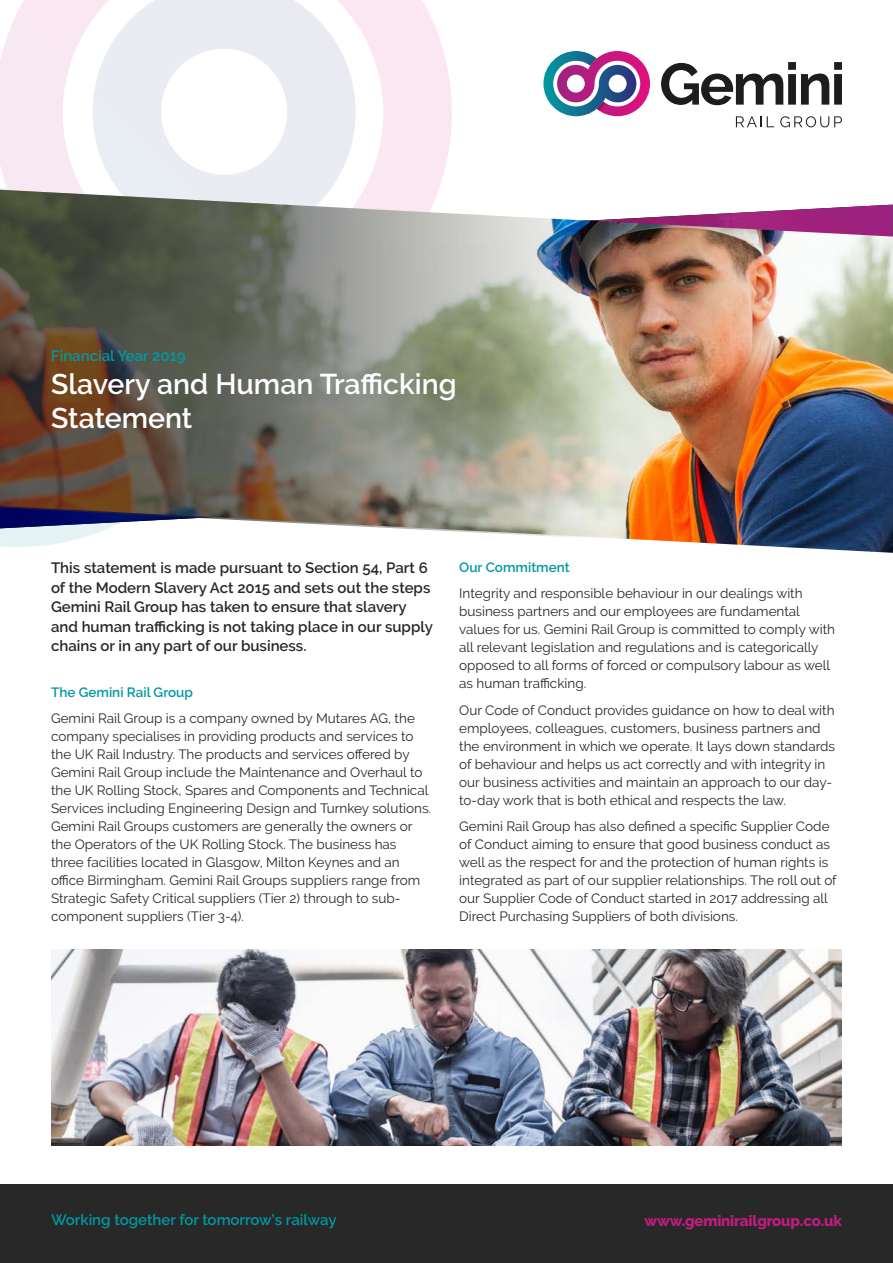
<style>
.page{position:relative;width:893px;height:1263px;background:#fff}
.page>*{position:absolute;margin:0;border:0;box-sizing:border-box;transform-origin:0 0}
.t1{font:600 28.5px/34.2px "Raleway";color:#fff}
.t2{font:600 15px/19.5px "Raleway";color:#282828}
.t3{font:600 15px "Raleway";color:#0099a2}
.t4{font:800 15px "Raleway";letter-spacing:-.01em;color:#c21c7f}
.t5{font:13.5px/18px "Raleway";color:#282828}
.t6{font:600 13.5px "Raleway";color:#0099a2}
</style>
<div class="page">
<svg style="left:0;top:0;width:452px;height:190px"></svg>
<div style="left:0;top:1184px;width:893px;height:79px;background:#282828"></div>
<svg style="left:543px;top:51px;width:107px;height:65px"></svg>
<svg style="left:661px;top:62px;width:181px;height:43px"></svg>
<svg style="left:736px;top:116px;width:38px;height:11px"></svg>
<svg style="left:780px;top:116px;width:62px;height:11px"></svg>
<img style="left:863px;top:204px;width:30px;height:349px">
<img style="left:0;top:190px;width:863px;height:362px">
<img style="left:51px;top:949px;width:791px;height:196px">
<p class="t3" style="left:51px;top:347px;width:136px">Financial Year 2019</p>
<h1 class="t1" style="left:51px;top:367px;width:407px">Slavery and Human Trafficking<br>Statement</h1>
<p class="t2" style="left:51px;top:558px;width:383px">This statement is made pursuant to Section 54, Part 6 of the Modern Slavery Act 2015 and sets out the steps Gemini Rail Group has taken to ensure that slavery and human trafficking is not taking place in our supply chains or in any part of our business.</p>
<p class="t6" style="left:51px;top:684px;width:143px">The Gemini Rail Group</p>
<p class="t5" style="left:51px;top:709px;width:382px">Gemini Rail Group is a company owned by Mutares AG, the company specialises in providing products and services to the UK Rail Industry. The products and services offered by Gemini Rail Group include the Maintenance and Overhaul to the UK Rolling Stock, Spares and Components and Technical Services including Engineering Design and Turnkey solutions.<br>Gemini Rail Groups customers are generally the owners or the Operators of the UK Rolling Stock. The business has three facilities located in Glasgow, Milton Keynes and an office Birmingham. Gemini Rail Groups suppliers range from Strategic Safety Critical suppliers (Tier 2) through to sub&shy;component suppliers (Tier 3-4).</p>
<p class="t6" style="left:459px;top:559px;width:112px">Our Commitment</p>
<p class="t5" style="left:459px;top:584px;width:377px">Integrity and responsible behaviour in our dealings with business partners and our employees are fundamental values for us. Gemini Rail Group is committed to comply with all relevant legislation and regulations and is categorically opposed to all forms of forced or compulsory labour as well as human trafficking.</p>
<p class="t5" style="left:459px;top:701px;width:377px">Our Code of Conduct provides guidance on how to deal with employees, colleagues, customers, business partners and the environment in which we operate. It lays down standards of behaviour and helps us act correctly and with integrity in our business activities and maintain an approach to our day&shy;to-day work that is both ethical and respects the law.</p>
<p class="t5" style="left:459px;top:817px;width:379px">Gemini Rail Group has also defined a specific Supplier Code of Conduct aiming to ensure that good business conduct as well as the respect for and the protection of human rights is integrated as part of our supplier relationships. The roll out of our Supplier Code of Conduct started in 2017 addressing all Direct Purchasing Suppliers of both divisions.</p>
<p class="t3" style="left:51px;top:1211px;width:287px">Working together for tomorrow’s railway</p>
<p class="t4" style="left:645px;top:1212px;width:199px">www.geminirailgroup.co.uk</p>
</div>
